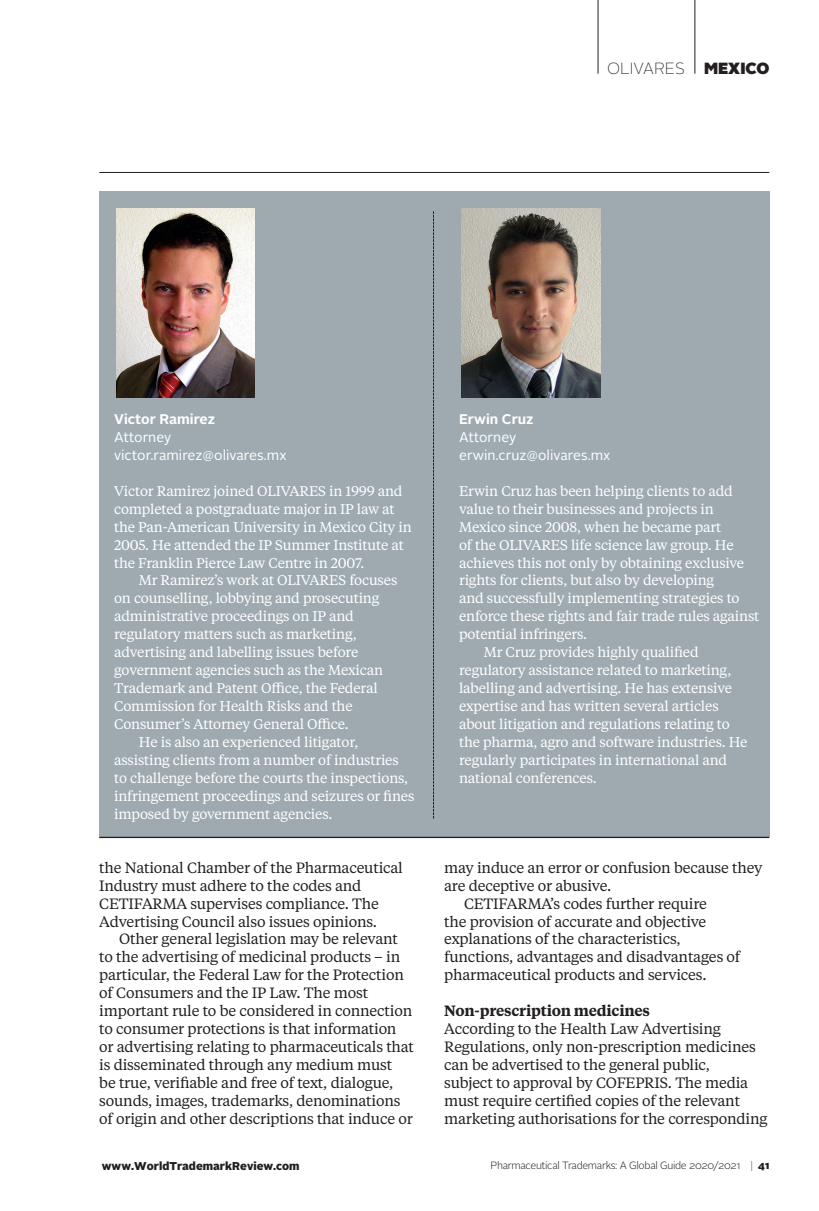
<style>
.page{position:relative;width:819px;height:1211px;background:#fff}
.page>*{position:absolute;margin:0;border:0;box-sizing:border-box;transform-origin:0 0}
.t1{font:100 16.1px "Alright Sans";color:#231f20}
.t2{font:14.88px/18px "Tiempos Text";letter-spacing:-.015em;color:#231f20}
.t3{font:600 14.88px "Tiempos Text";letter-spacing:-.015em;color:#231f20}
.t4{font:14px/17.8px "Tiempos Text";letter-spacing:-.015em;color:#fff}
.t5{font:14px/17.8px "Alright Sans";color:#fff}
.t6{font:700 14px "Alright Sans";color:#fff}
.t7{font:900 11.38px "Alright Sans";color:#231f20}
.t8{font:300 10.5px "Alright Sans";letter-spacing:-.03em;color:#231f20}
.s1{font-weight:900}
.s2{font-weight:100}
</style>
<div class="page">
<hr style="left:99px;top:172px;width:670px;height:1px;background:#231f20">
<hr style="left:597px;top:0;width:1px;height:74px;background:#231f20">
<hr style="left:694px;top:0;width:1px;height:74px;background:#231f20">
<div style="left:99px;top:191px;width:670px;height:645px;background:#9eaab0"></div>
<img style="left:116px;top:209px;width:139px;height:188px">
<svg style="left:433px;top:211px;width:1px;height:607px"></svg>
<img style="left:461px;top:209px;width:139px;height:188px">
<hr style="left:99px;top:836px;width:670px;height:2px;background:#231f20">
<p class="t1" style="left:607px;top:57px;width:164px">OLIVARES <span class="s1">MEXICO</span></p>
<p class="t6" style="left:114px;top:409px;width:102px">Victor Ramirez</p>
<p class="t5" style="left:114px;top:428px;width:174px">Attorney victor.ramirez@olivares.mx</p>
<p class="t4" style="left:114px;top:481px;width:299px">Victor Ramirez joined OLIVARES in 1999 and completed a postgraduate major in IP law at the Pan-American University in Mexico City in 2005. He attended the IP Summer Institute at the Franklin Pierce Law Centre in 2007.</p>
<p class="t4" style="left:139px;top:571px;width:260px">Mr Ramirez’s work at OLIVARES focuses</p>
<p class="t4" style="left:114px;top:589px;width:267px">on counselling, lobbying and prosecuting</p>
<p class="t4" style="left:114px;top:607px;width:241px">administrative proceedings on IP and</p>
<p class="t4" style="left:114px;top:625px;width:244px">regulatory matters such as marketing,</p>
<p class="t4" style="left:114px;top:642px;width:246px">advertising and labelling issues before</p>
<p class="t4" style="left:114px;top:660px;width:270px">government agencies such as the Mexican</p>
<p class="t4" style="left:114px;top:678px;width:265px">Trademark and Patent Office, the Federal</p>
<p class="t4" style="left:114px;top:696px;width:240px">Commission for Health Risks and the</p>
<p class="t4" style="left:114px;top:714px;width:236px">Consumer’s Attorney General Office.</p>
<p class="t4" style="left:139px;top:732px;width:221px">He is also an experienced litigator,</p>
<p class="t4" style="left:114px;top:750px;width:286px">assisting clients from a number of industries</p>
<p class="t4" style="left:114px;top:768px;width:295px">to challenge before the courts the inspections,</p>
<p class="t4" style="left:114px;top:786px;width:302px">infringement proceedings and seizures or fines</p>
<p class="t4" style="left:114px;top:804px;width:220px">imposed by government agencies.</p>
<p class="t2" style="left:99px;top:857px;width:305px">the National Chamber of the Pharmaceutical Industry must adhere to the codes and CETIFARMA supervises compliance. The Advertising Council also issues opinions.</p>
<p class="t2" style="left:99px;top:929px;width:316px;text-indent:20px">Other general legislation may be relevant to the advertising of medicinal products – in particular, the Federal Law for the Protection of Consumers and the IP Law. The most important rule to be considered in connection to consumer protections is that information or advertising relating to pharmaceuticals that is disseminated through any medium must<br>be true, verifiable and free of text, dialogue, sounds, images, trademarks, denominations of origin and other descriptions that induce or</p>
<p class="t6" style="left:459px;top:409px;width:76px">Erwin Cruz</p>
<p class="t5" style="left:459px;top:428px;width:153px">Attorney erwin.cruz@olivares.mx</p>
<p class="t4" style="left:459px;top:481px;width:275px">Erwin Cruz has been helping clients to add</p>
<p class="t4" style="left:459px;top:499px;width:256px">value to their businesses and projects in</p>
<p class="t4" style="left:459px;top:517px;width:264px">Mexico since 2008, when he became part</p>
<p class="t4" style="left:459px;top:535px;width:276px">of the OLIVARES life science law group. He</p>
<p class="t4" style="left:459px;top:553px;width:286px">achieves this not only by obtaining exclusive</p>
<p class="t4" style="left:459px;top:571px;width:256px">rights for clients, but also by developing</p>
<p class="t4" style="left:459px;top:589px;width:282px">and successfully implementing strategies to</p>
<p class="t4" style="left:459px;top:607px;width:302px">enforce these rights and fair trade rules against</p>
<p class="t4" style="left:459px;top:625px;width:129px">potential infringers.</p>
<p class="t4" style="left:484px;top:642px;width:216px">Mr Cruz provides highly qualified</p>
<p class="t4" style="left:459px;top:660px;width:274px">regulatory assistance related to marketing,</p>
<p class="t4" style="left:459px;top:678px;width:274px">labelling and advertising. He has extensive</p>
<p class="t4" style="left:459px;top:696px;width:261px">expertise and has written several articles</p>
<p class="t4" style="left:459px;top:714px;width:272px">about litigation and regulations relating to</p>
<p class="t4" style="left:459px;top:732px;width:290px">the pharma, agro and software industries. He</p>
<p class="t4" style="left:459px;top:750px;width:269px">regularly participates in international and</p>
<p class="t4" style="left:459px;top:768px;width:139px">national conferences.</p>
<p class="t2" style="left:444px;top:857px;width:320px">may induce an error or confusion because they</p>
<p class="t2" style="left:444px;top:875px;width:168px">are deceptive or abusive.</p>
<p class="t2" style="left:464px;top:893px;width:244px">CETIFARMA’s codes further require</p>
<p class="t2" style="left:444px;top:911px;width:263px">the provision of accurate and objective</p>
<p class="t2" style="left:444px;top:929px;width:238px">explanations of the characteristics,</p>
<p class="t2" style="left:444px;top:947px;width:297px">functions, advantages and disadvantages of</p>
<p class="t2" style="left:444px;top:965px;width:264px">pharmaceutical products and services.</p>
<p class="t3" style="left:444px;top:1000px;width:207px">Non-prescription medicines</p>
<p class="t2" style="left:444px;top:1019px;width:325px">According to the Health Law Advertising Regulations, only non-prescription medicines can be advertised to the general public,<br>subject to approval by COFEPRIS. The media must require certified copies of the relevant marketing authorisations for the corresponding</p>
<p class="t7" style="left:102px;top:1157px;width:199px">www.WorldTrademarkReview.com</p>
<p class="t8" style="left:490px;top:1158px;width:280px">Pharmaceutical Trademarks: A Global Guide 2020/2021 <span class="s2">|</span> <span class="s1">41</span></p>
</div>
